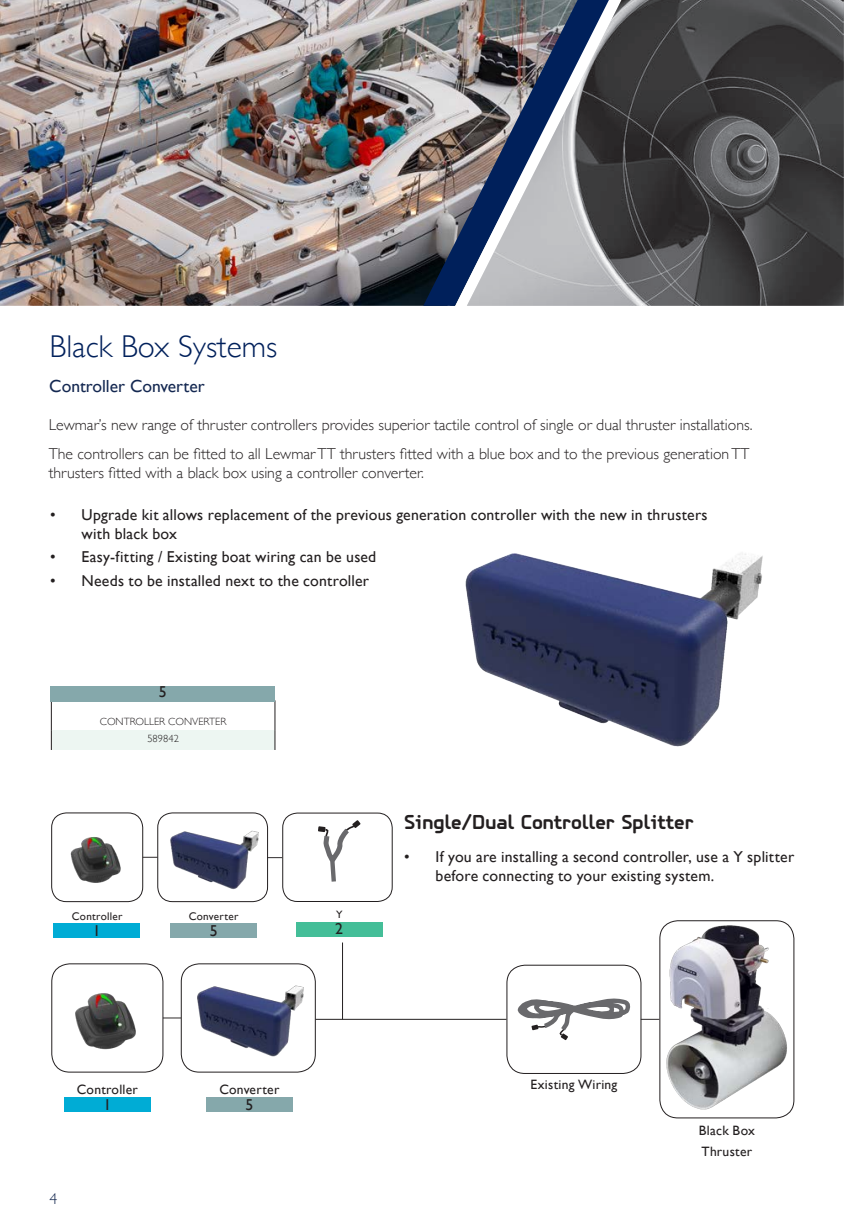
<style>
.page{position:relative;width:844px;height:1216px;background:#fff}
.page>*{position:absolute;margin:0;border:0;box-sizing:border-box;transform-origin:0 0}
.t1{font:300 31.5px "Gill Sans";color:#00205b}
.Header_12pt{font:700 21px "PF Isotext Pro";color:#231f20}
.Top_Page{font:17.5px "Gill Sans";color:#142851}
.Key_Features{font:15.75px/18.9px "Gill Sans";letter-spacing:.015em;color:#231f20}
.t2{font:300 15.75px/18.9px "Gill Sans";color:#231f20}
.t3{font:300 15.75px "Gill Sans";color:#172b52}
.Key_Features-2{font:13.47px "Gill Sans";letter-spacing:.02em;color:#231f20}
.Key_Features-3{font:11.03px "Gill Sans";letter-spacing:.025em;color:#231f20}
.Key_Features-4{font:10.67px "Gill Sans";color:#231f20}
.Table_Text{font:300 10.5px "Gill Sans";color:#231f20}
</style>
<div class="page">
<div style="left:506px;top:964px;width:135px;height:109px;border:1px solid #231f20;border-radius:18px"></div>
<img style="left:0;top:0;width:423px;height:306px">
<img style="left:608px;top:0;width:235px;height:306px">
<hr style="left:843px;top:0;width:1px;height:306px;background:#e6e7e9">
<svg style="left:423px;top:0;width:185px;height:306px;background:#7e818c"></svg>
<div style="left:51px;top:730px;width:224px;height:20px;background:#edf6f2"></div>
<hr style="left:51px;top:700px;width:1px;height:30px;background:#231f20">
<hr style="left:274px;top:700px;width:1px;height:30px;background:#231f20">
<svg style="left:51px;top:730px;width:1px;height:20px"></svg>
<svg style="left:274px;top:730px;width:1px;height:20px"></svg>
<img style="left:181px;top:970px;width:134px;height:95px">
<img style="left:51px;top:963px;width:112px;height:106px">
<div style="left:51px;top:963px;width:112px;height:109px;border:1px solid #231f20;border-radius:18px"></div>
<svg style="left:163px;top:1017px;width:18px;height:1px"></svg>
<svg style="left:517px;top:998px;width:114px;height:42px"></svg>
<img style="left:659px;top:923px;width:135px;height:192px">
<div style="left:659px;top:920px;width:135px;height:198px;border:1px solid #231f20;border-radius:18px"></div>
<svg style="left:640px;top:1018px;width:19px;height:1px"></svg>
<img style="left:465px;top:553px;width:298px;height:194px">
<div style="left:181px;top:963px;width:135px;height:109px;border:1px solid #231f20;border-radius:18px"></div>
<div style="left:64px;top:1097px;width:86px;height:15px;background:#00acd5"></div>
<hr style="left:315px;top:1018px;width:191px;height:1px;background:#231f20">
<div style="left:282px;top:812px;width:110px;height:90px;border:1px solid #231f20;border-radius:15px"></div>
<svg style="left:318px;top:820px;width:42px;height:62px"></svg>
<img style="left:159px;top:818px;width:108px;height:78px">
<img style="left:51px;top:814px;width:92px;height:85px">
<div style="left:51px;top:812px;width:92px;height:90px;border:1px solid #231f20;border-radius:15px"></div>
<svg style="left:143px;top:856px;width:14px;height:1px"></svg>
<div style="left:157px;top:812px;width:111px;height:90px;border:1px solid #231f20;border-radius:15px"></div>
<svg style="left:267px;top:857px;width:15px;height:1px"></svg>
<hr style="left:342px;top:942px;width:1px;height:77px;background:#231f20">
<div style="left:51px;top:686px;width:224px;height:15px;background:#85a8ab"></div>
<div style="left:206px;top:1097px;width:86px;height:15px;background:#85a8ab"></div>
<div style="left:171px;top:922px;width:86px;height:15px;background:#85a8ab"></div>
<div style="left:54px;top:922px;width:86px;height:15px;background:#00acd5"></div>
<div style="left:296px;top:921px;width:86px;height:15px;background:#44be98"></div>
<p class="t1" style="left:50px;top:321px;width:229px">Black Box Systems</p>
<p class="Top_Page" style="left:49px;top:375px;width:157px">Controller Converter</p>
<p class="t2" style="left:49px;top:414px;width:705px">Lewmar’s new range of thruster controllers provides superior tactile control of single or dual thruster installations.</p>
<p class="t2" style="left:49px;top:443px;width:702px">The controllers can be fitted to all Lewmar TT thrusters fitted with a blue box and to the previous generation TT thrusters fitted with a black box using a controller converter.</p>
<p class="Key_Features" style="left:81px;top:504px;width:627px;text-indent:-32px">• Upgrade kit allows replacement of the previous generation controller with the new in thrusters with black box</p>
<p class="Key_Features" style="left:50px;top:547px;width:328px">• Easy-fitting / Existing boat wiring can be used</p>
<p class="Key_Features" style="left:50px;top:571px;width:320px">• Needs to be installed next to the controller</p>
<p class="Key_Features" style="left:159px;top:682px;width:9px">5</p>
<p class="Table_Text" style="left:100px;top:713px;width:128px">CONTROLLER CONVERTER</p>
<p class="Table_Text" style="left:147px;top:730px;width:33px">589842</p>
<p class="Key_Features-3" style="left:72px;top:909px;width:52px">Controller</p>
<p class="Key_Features-3" style="left:189px;top:909px;width:51px">Converter</p>
<p class="Key_Features-4" style="left:336px;top:908px;width:8px">Y</p>
<p class="Key_Features" style="left:93px;top:920px;width:9px">1</p>
<p class="Key_Features" style="left:210px;top:920px;width:9px">5</p>
<p class="Key_Features" style="left:335px;top:919px;width:9px">2</p>
<p class="Header_12pt" style="left:404px;top:809px;width:291px">Single/Dual Controller Splitter</p>
<p class="Key_Features" style="left:435px;top:847px;width:360px;text-indent:-32px">• If you are installing a second controller, use a Y splitter before connecting to your existing system.</p>
<p class="Key_Features-2" style="left:77px;top:1081px;width:63px">Controller</p>
<p class="Key_Features-2" style="left:219px;top:1081px;width:62px">Converter</p>
<p class="Key_Features-2" style="left:530px;top:1076px;width:88px">Existing Wiring</p>
<p class="t3" style="left:50px;top:1186px;width:9px">4</p>
<p class="Key_Features" style="left:103px;top:1094px;width:9px">1</p>
<p class="Key_Features" style="left:245px;top:1094px;width:9px">5</p>
<p class="Key_Features-2" style="left:698px;top:1122px;width:58px">Black Box</p>
<p class="Key_Features-2" style="left:701px;top:1142px;width:52px">Thruster</p>
</div>
